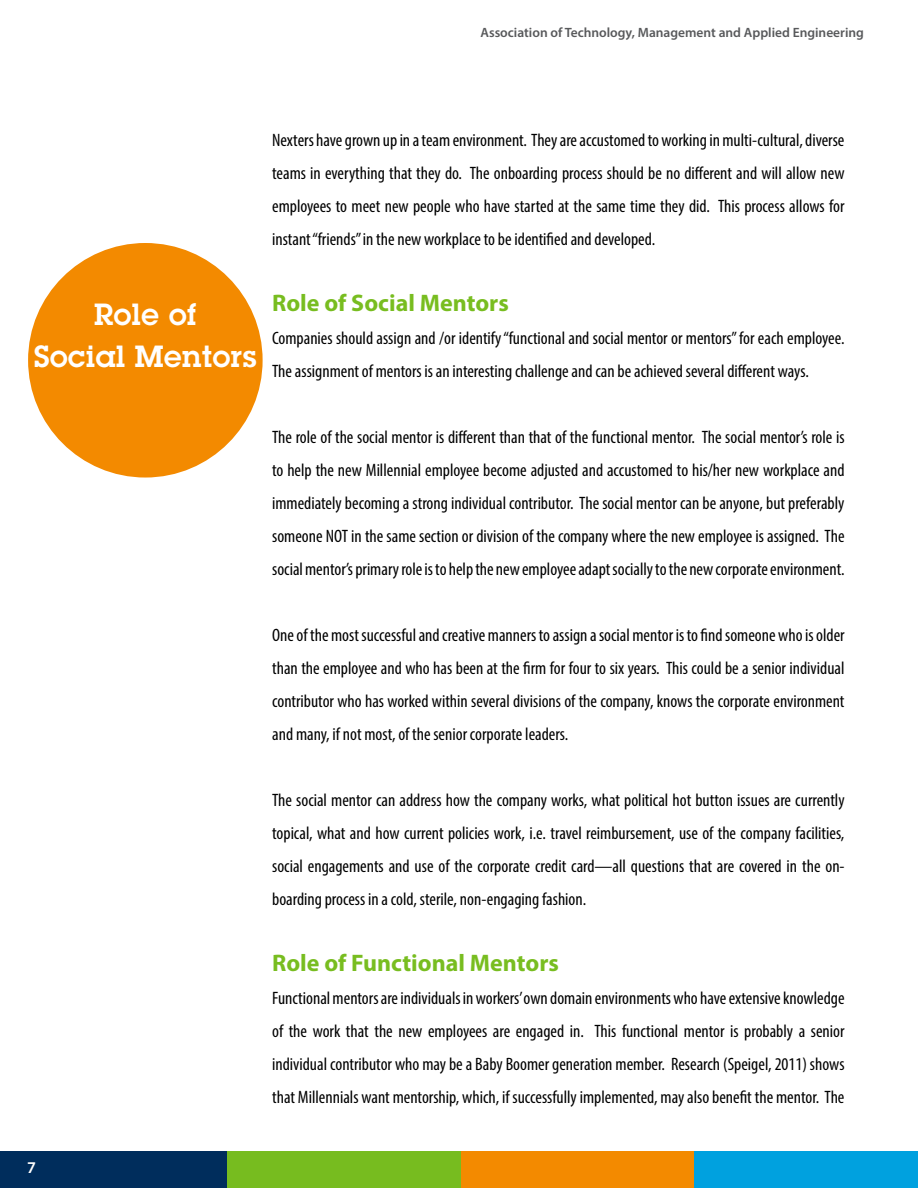
<style>
.page{position:relative;width:918px;height:1188px;background:#fff}
.page>*{position:absolute;margin:0;border:0;box-sizing:border-box;transform-origin:0 0}
.t1{font:600 30px/42px "Lubalin Graph Std";letter-spacing:.02em;color:#fff;text-align:center}
.t2{font:700 24px "Myriad Pro";color:#78bd20}
.t3{font:condensed 18px/33px "Myriad Pro";color:#000;text-align:justify}
.t4{font:600 16.5px "Myriad Pro";color:#fff}
.t5{font:600 13.5px "Myriad Pro";color:#58595b}
</style>
<div class="page">
<div style="left:0;top:1151px;width:228px;height:37px;background:#002d5c"></div>
<div style="left:228px;top:1151px;width:233px;height:37px;background:#77bc1f"></div>
<div style="left:462px;top:1151px;width:233px;height:37px;background:#f38a00"></div>
<div style="left:694px;top:1151px;width:224px;height:37px;background:#00a1df"></div>
<hr style="left:917px;top:1151px;width:1px;height:37px;background:#002d5c">
<div style="left:28px;top:243px;width:235px;height:235px;background:#f38a00;border-radius:50%"></div>
<p class="t5" style="left:481px;top:24px;width:385px">Association of Technology, Management and Applied Engineering</p>
<p class="t3" style="left:272px;top:123px;width:574px">Nexters have grown up in a team environment. They are accustomed to working in multi-cultural, diverse teams in everything that they do. The onboarding process should be no different and will allow new employees to meet new people who have started at the same time they did. This process allows for instant “friends” in the new workplace to be identified and developed.</p>
<h1 class="t1" style="left:34px;top:293px;width:224px">Role of<br>Social Mentors</h1>
<h2 class="t2" style="left:272px;top:287px;width:238px">Role of Social Mentors</h2>
<p class="t3" style="left:272px;top:321px;width:574px">Companies should assign and /or identify “functional and social mentor or mentors” for each employee.<br>The assignment of mentors is an interesting challenge and can be achieved several different ways.</p>
<p class="t3" style="left:272px;top:420px;width:574px">The role of the social mentor is different than that of the functional mentor. The social mentor’s role is to help the new Millennial employee become adjusted and accustomed to his/her new workplace and immediately becoming a strong individual contributor. The social mentor can be anyone, but preferably someone NOT in the same section or division of the company where the new employee is assigned. The social mentor’s primary role is to help the new employee adapt socially to the new corporate environment.</p>
<p class="t3" style="left:272px;top:618px;width:574px">One of the most successful and creative manners to assign a social mentor is to find someone who is older than the employee and who has been at the firm for four to six years. This could be a senior individual contributor who has worked within several divisions of the company, knows the corporate environment and many, if not most, of the senior corporate leaders.</p>
<p class="t3" style="left:272px;top:783px;width:574px">The social mentor can address how the company works, what political hot button issues are currently topical, what and how current policies work, i.e. travel reimbursement, use of the company facilities, social engagements and use of the corporate credit card—all questions that are covered in the on&shy;boarding process in a cold, sterile, non-engaging fashion.</p>
<h2 class="t2" style="left:272px;top:947px;width:288px">Role of Functional Mentors</h2>
<p class="t3" style="left:272px;top:981px;width:574px">Functional mentors are individuals in workers’own domain environments who have extensive knowledge of the work that the new employees are engaged in. This functional mentor is probably a senior individual contributor who may be a Baby Boomer generation member. Research (Speigel, 2011) shows that Millennials want mentorship, which, if successfully implemented, may also benefit the mentor. The</p>
<p class="t4" style="left:27px;top:1157px;width:10px">7</p>
</div>
